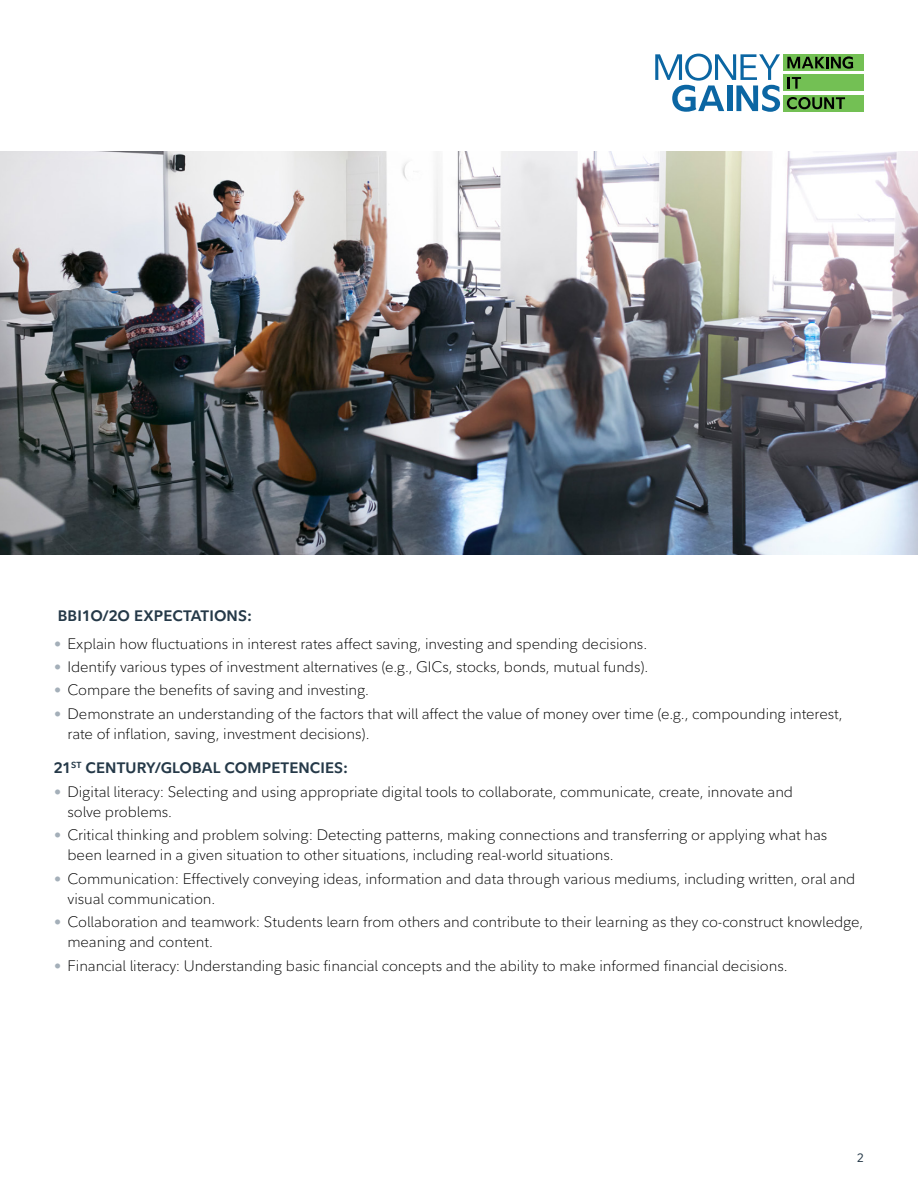
<style>
.page{position:relative;width:918px;height:1188px;background:#fff}
.page>*{position:absolute;margin:0;border:0;box-sizing:border-box;transform-origin:0 0}
.t1{font:300 15px/20.2px "Fidelity Sans";letter-spacing:-.005em;color:#000}
.t2{font:700 15px "Fidelity Sans";letter-spacing:.01em;color:#253948}
.t3{font:12px "Fidelity Sans";color:#253948}
.s1{font-weight:400;font-size:14.25px;color:#a4afb9}
</style>
<div class="page">
<div style="left:784px;top:54px;width:80px;height:16px;background:#73c054"></div>
<div style="left:784px;top:75px;width:80px;height:16px;background:#73c054"></div>
<div style="left:784px;top:95px;width:80px;height:16px;background:#73c054"></div>
<svg style="left:787px;top:56px;width:66px;height:13px"></svg>
<svg style="left:787px;top:77px;width:14px;height:12px"></svg>
<svg style="left:787px;top:97px;width:58px;height:12px"></svg>
<svg style="left:655px;top:54px;width:125px;height:58px"></svg>
<img style="left:0;top:151px;width:918px;height:403px">
<p class="t2" style="left:58px;top:606px;width:196px">BBI1O/2O EXPECTATIONS:</p>
<p class="t1" style="left:54px;top:633px;width:595px"><span class="s1">•</span> Explain how fluctuations in interest rates affect saving, investing and spending decisions.</p>
<p class="t1" style="left:54px;top:657px;width:596px"><span class="s1">•</span> Identify various types of investment alternatives (e.g., GICs, stocks, bonds, mutual funds).</p>
<p class="t1" style="left:54px;top:680px;width:317px"><span class="s1">•</span> Compare the benefits of saving and investing.</p>
<p class="t1" style="left:68px;top:703px;width:777px;text-indent:-14px"><span class="s1">•</span> Demonstrate an understanding of the factors that will affect the value of money over time (e.g., compounding interest, rate of inflation, saving, investment decisions).</p>
<p class="t2" style="left:54px;top:758px;width:296px">21<sup>ST</sup> CENTURY/GLOBAL COMPETENCIES:</p>
<p class="t1" style="left:68px;top:781px;width:727px;text-indent:-14px"><span class="s1">•</span> Digital literacy: Selecting and using appropriate digital tools to collaborate, communicate, create, innovate and solve problems.</p>
<p class="t1" style="left:68px;top:825px;width:761px;text-indent:-14px"><span class="s1">•</span> Critical thinking and problem solving: Detecting patterns, making connections and transferring or applying what has been learned in a given situation to other situations, including real-world situations.</p>
<p class="t1" style="left:68px;top:868px;width:789px;text-indent:-14px"><span class="s1">•</span> Communication: Effectively conveying ideas, information and data through various mediums, including written, oral and visual communication.</p>
<p class="t1" style="left:68px;top:912px;width:797px;text-indent:-14px"><span class="s1">•</span> Collaboration and teamwork: Students learn from others and contribute to their learning as they co-construct knowledge, meaning and content.</p>
<p class="t1" style="left:54px;top:955px;width:735px"><span class="s1">•</span> Financial literacy: Understanding basic financial concepts and the ability to make informed financial decisions.</p>
<p class="t3" style="left:857px;top:1150px;width:8px">2</p>
</div>
